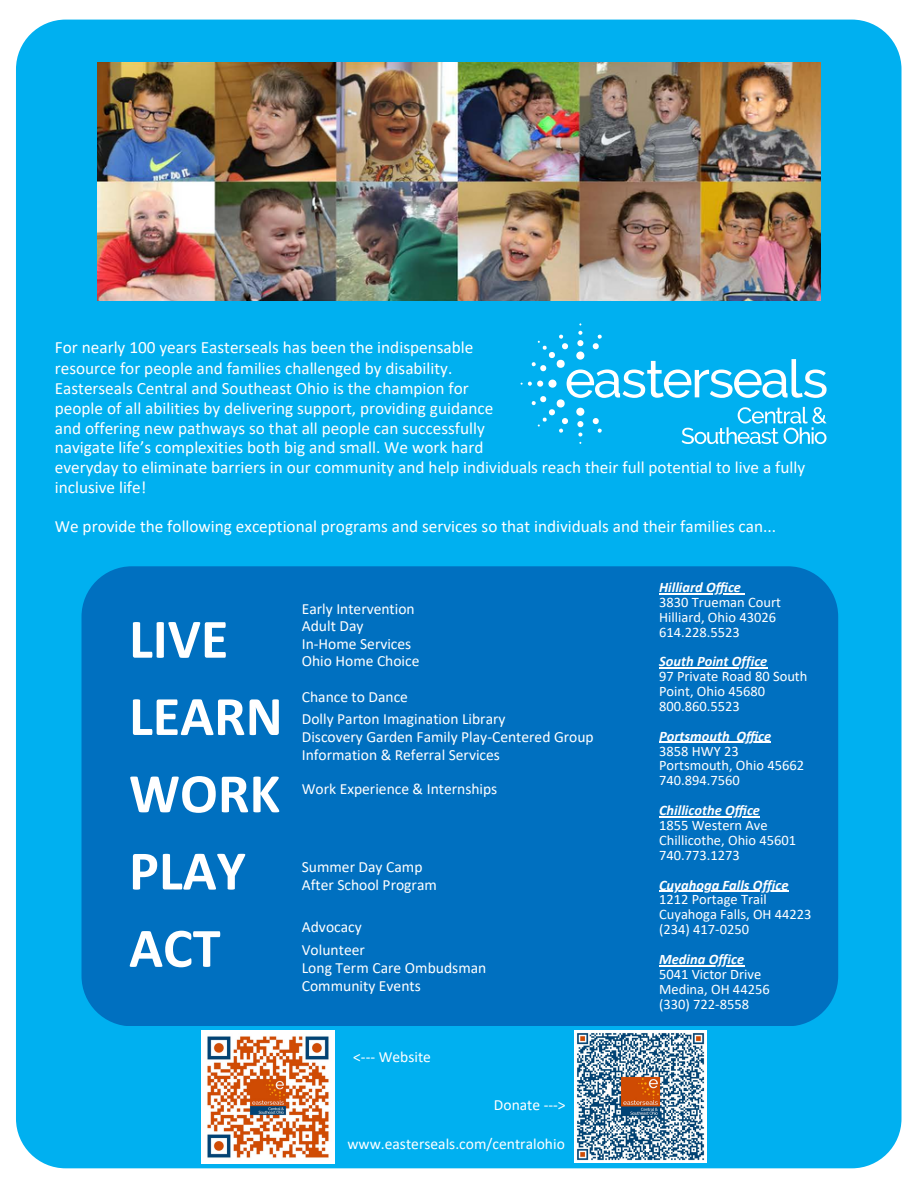
<style>
.page{position:relative;width:918px;height:1188px;background:#fff}
.page>*{position:absolute;margin:0;border:0;box-sizing:border-box;transform-origin:0 0}
.t1{font:700 56.25px/77.2px "Calibri";color:#fff}
.t2{font:17.25px/20px "Calibri";color:#fff}
.t3{font:15.6px/17.5px "Calibri";color:#fff}
.t4{font:14.55px/14.9px "Calibri";color:#fff}
.t5{font:italic 700 14.55px "Calibri";color:#fff}
.s1{font-weight:700;font-style:italic}
</style>
<div class="page">
<div style="left:16px;top:20px;width:886px;height:1148px;background:#00b0f0;border-radius:50px"></div>
<svg style="left:521px;top:331px;width:306px;height:113px"></svg>
<div style="left:82px;top:566px;width:756px;height:460px;background:#0070c0;border-radius:50px"></div>
<img style="left:202px;top:1031px;width:133px;height:133px">
<img style="left:574px;top:1030px;width:133px;height:133px">
<img style="left:98px;top:62px;width:722px;height:239px">
<hr style="left:659px;top:593px;width:82px;height:1px;background:#fff">
<hr style="left:659px;top:667px;width:108px;height:2px;background:#fff">
<hr style="left:659px;top:742px;width:71px;height:1px;background:#fff">
<hr style="left:736px;top:742px;width:35px;height:1px;background:#fff">
<hr style="left:659px;top:816px;width:101px;height:1px;background:#fff">
<hr style="left:659px;top:891px;width:129px;height:1px;background:#fff">
<hr style="left:659px;top:965px;width:85px;height:1px;background:#fff">
<h2 class="t2" style="left:55px;top:338px;width:420px">For nearly 100 years Easterseals has been the indispensable</h2>
<h2 class="t2" style="left:55px;top:360px;width:440px">resource for people and families challenged by disability.<br>Easterseals Central and Southeast Ohio is the champion for people of all abilities by delivering support, providing guidance and offering new pathways so that all people can successfully navigate life’s complexities both big and small. We work hard</h2>
<h1 class="t2" style="left:55px;top:459px;width:752px">everyday to eliminate barriers in our community and help individuals reach their full potential to live a fully inclusive life!</h1>
<h1 class="t2" style="left:55px;top:518px;width:723px">We provide the following exceptional programs and services so that individuals and their families can...</h1>
<h2 class="t1" style="left:129px;top:605px;width:155px">LIVE<br>LEARN<br>WORK<br>PLAY<br>ACT</h2>
<p class="t3" style="left:302px;top:601px;width:119px">Early Intervention<br>Adult Day<br>In-Home Services<br>Ohio Home Choice</p>
<p class="t3" style="left:302px;top:687px;width:205px;line-height:22.2px">Chance to Dance<br>Dolly Parton Imagination Library</p>
<p class="t3" style="left:302px;top:730px;width:293px">Discovery Garden Family Play-Centered Group</p>
<p class="t3" style="left:302px;top:739px;width:200px;line-height:33.9px">Information &amp; Referral Services<br>Work Experience &amp; Internships</p>
<h2 class="t3" style="left:302px;top:858px;width:137px;line-height:18.8px">Summer Day Camp<br>After School Program</h2>
<h2 class="t3" style="left:302px;top:920px;width:62px">Advocacy</h2>
<h2 class="t3" style="left:302px;top:942px;width:186px;line-height:18.1px">Volunteer<br>Long Term Care Ombudsman<br>Community Events</h2>
<h2 class="t3" style="left:353px;top:1049px;width:79px">&lt;--- Website</h2>
<p class="t3" style="left:494px;top:1097px;width:73px">Donate ---&gt;</p>
<p class="t3" style="left:347px;top:1136px;width:219px">www.easterseals.com/centralohio</p>
<p class="t5" style="left:659px;top:581px;width:83px">Hilliard Office</p>
<p class="t4" style="left:659px;top:596px;width:123px">3830 Trueman Court</p>
<p class="t4" style="left:659px;top:611px;width:118px">Hilliard, Ohio 43026</p>
<p class="t4" style="left:659px;top:626px;width:82px">614.228.5523</p>
<p class="t5" style="left:659px;top:655px;width:110px">South Point Office</p>
<p class="t4" style="left:659px;top:670px;width:150px">97 Private Road 80 South</p>
<p class="t4" style="left:659px;top:685px;width:107px">Point, Ohio 45680</p>
<p class="t4" style="left:659px;top:700px;width:82px">800.860.5523</p>
<p class="t5" style="left:659px;top:730px;width:72px">Portsmouth</p>
<p class="t4" style="left:659px;top:730px;width:114px;text-indent:77px"><span class="s1">Office<br></span>3858 HWY 23</p>
<p class="t4" style="left:659px;top:759px;width:147px">Portsmouth, Ohio 45662</p>
<p class="t4" style="left:659px;top:774px;width:82px">740.894.7560</p>
<p class="t5" style="left:659px;top:804px;width:102px">Chillicothe Office</p>
<p class="t4" style="left:659px;top:819px;width:110px">1855 Western Ave</p>
<p class="t4" style="left:659px;top:834px;width:139px">Chillicothe, Ohio 45601</p>
<p class="t4" style="left:659px;top:849px;width:82px">740.773.1273</p>
<p class="t5" style="left:659px;top:879px;width:131px">Cuyahoga Falls Office</p>
<p class="t4" style="left:659px;top:893px;width:109px">1212 Portage Trail</p>
<p class="t4" style="left:659px;top:908px;width:154px">Cuyahoga Falls, OH 44223</p>
<p class="t4" style="left:659px;top:923px;width:91px">(234) 417-0250</p>
<p class="t5" style="left:659px;top:953px;width:87px">Medina Office</p>
<h2 class="t4" style="left:659px;top:968px;width:104px">5041 Victor Drive</h2>
<h2 class="t4" style="left:659px;top:983px;width:112px">Medina, OH 44256</h2>
<p class="t4" style="left:659px;top:998px;width:91px">(330) 722-8558</p>
</div>
